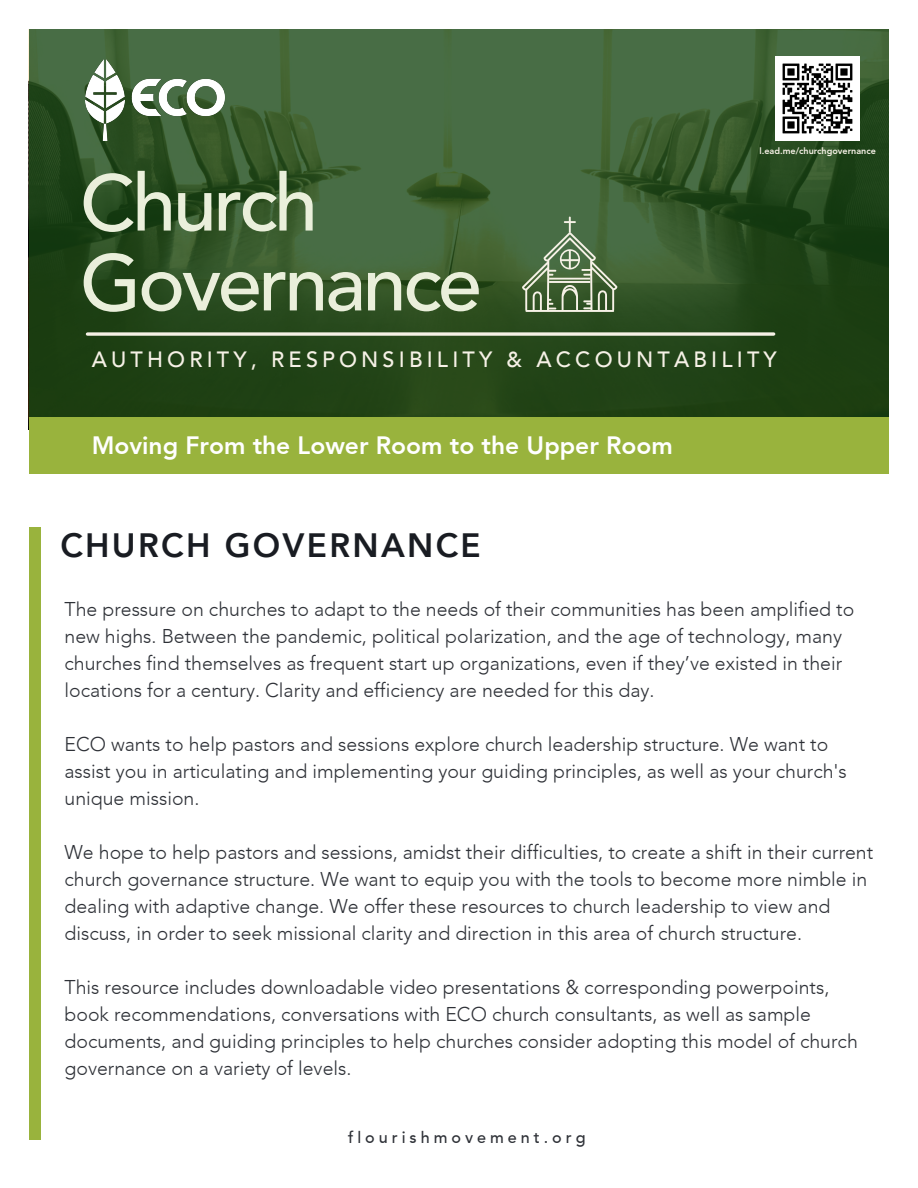
<style>
.page{position:relative;width:918px;height:1188px;background:#fff}
.page>*{position:absolute;margin:0;border:0;box-sizing:border-box;transform-origin:0 0}
.t1{font:500 79.05px/79.8px "Avenir";letter-spacing:-.04em;color:#eaefdb}
.t2{font:800 33px "Avenir";letter-spacing:.07em;color:#191c22}
.t3{font:800 24.6px "Avenir";color:#fff}
.t4{font:500 21.6px "Avenir";letter-spacing:.195em;color:#f6f1e6}
.t5{font:300 19.5px/27px "Avenir";color:#2e3137}
.t6{font:500 16.2px "Avenir";letter-spacing:.245em;color:#2e3137}
.t7{font:800 9px "Avenir";color:#f6f1e6}
</style>
<div class="page">
<svg style="left:29px;top:29px;width:859px;height:388px;background:#315429"></svg>
<div style="left:29px;top:417px;width:859px;height:57px;background:#99b33d"></div>
<div style="left:29px;top:527px;width:11px;height:612px;background:#99b33d"></div>
<svg style="left:522px;top:216px;width:95px;height:96px;background:#647f5a"></svg>
<svg style="left:87px;top:332px;width:687px;height:4px;background:#d5d6c6"></svg>
<img style="left:775px;top:56px;width:85px;height:84px">
<img style="left:86px;top:60px;width:138px;height:81px">
<h1 class="t1" style="left:80px;top:166px;width:403px">Church<br>Governance</h1>
<p class="t7" style="left:759px;top:146px;width:118px">l.ead.me/churchgovernance</p>
<p class="t4" style="left:92px;top:347px;width:686px">AUTHORITY, RESPONSIBILITY &amp; ACCOUNTABILITY</p>
<p class="t3" style="left:92px;top:431px;width:583px">Moving From the Lower Room to the Upper Room</p>
<h2 class="t2" style="left:60px;top:526px;width:422px">CHURCH GOVERNANCE</h2>
<p class="t5" style="left:65px;top:596px;width:791px">The pressure on churches to adapt to the needs of their communities has been amplified to new highs. Between the pandemic, political polarization, and the age of technology, many churches find themselves as frequent start up organizations, even if they’ve existed in their locations for a century. Clarity and efficiency are needed for this day.</p>
<p class="t5" style="left:65px;top:731px;width:784px">ECO wants to help pastors and sessions explore church leadership structure. We want to assist you in articulating and implementing your guiding principles, as well as your church's unique mission.</p>
<p class="t5" style="left:65px;top:839px;width:810px">We hope to help pastors and sessions, amidst their difficulties, to create a shift in their current church governance structure. We want to equip you with the tools to become more nimble in dealing with adaptive change. We offer these resources to church leadership to view and discuss, in order to seek missional clarity and direction in this area of church structure.</p>
<p class="t5" style="left:65px;top:974px;width:795px">This resource includes downloadable video presentations &amp; corresponding powerpoints, book recommendations, conversations with ECO church consultants, as well as sample documents, and guiding principles to help churches consider adopting this model of church governance on a variety of levels.</p>
<p class="t6" style="left:348px;top:1128px;width:239px">flourishmovement.org</p>
</div>
